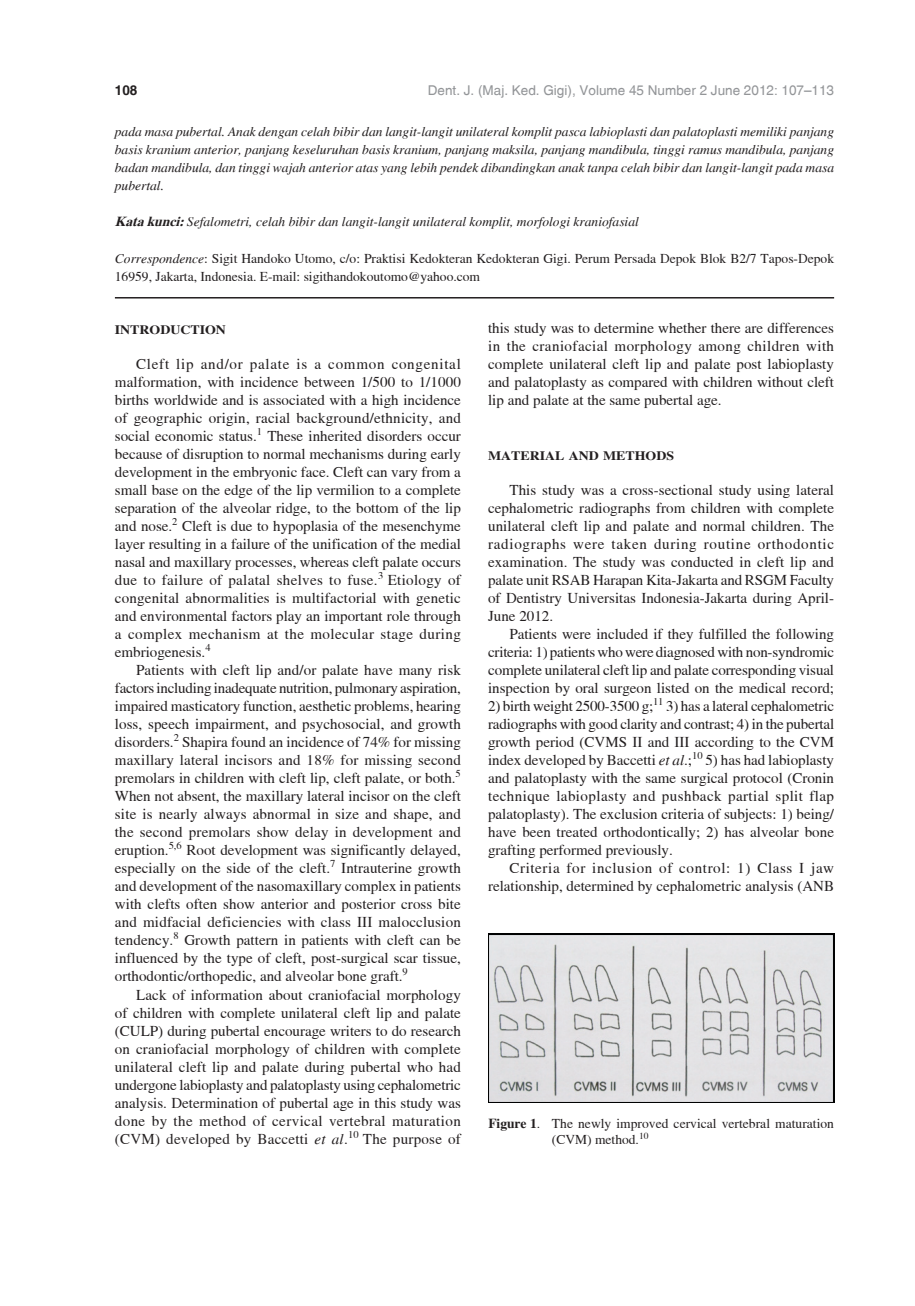
<style>
.page{position:relative;width:915px;height:1306px;background:#fff}
.page>*{position:absolute;margin:0;border:0;box-sizing:border-box;transform-origin:0 0}
.t1{font:15px/18px "Tribune";color:#231f20;text-align:justify}
.t2{font:italic 13.5px/18px "Tribune";color:#231f20;text-align:justify}
.t3{font:13.5px/18px "Tribune";color:#231f20}
.t4{font:13.5px "New Zurica";color:#939598}
.t5{font:700 13.5px "New Zurica";color:#231f20}
.t6{font:700 12.6px "Tribune";color:#231f20;scale:1.1 1}
.s1{font-weight:700}
.s2{font-style:italic}
</style>
<div class="page">
<hr style="left:115px;top:297px;width:718px;height:1px;background:#231f20">
<img style="left:488px;top:933px;width:345px;height:169px">
<p class="t5" style="left:115px;top:81px;width:24px">108</p>
<p class="t4" style="left:427px;top:82px;width:407px">Dent. J. (Maj. Ked. Gigi), Volume 45 Number 2 June 2012: 107–113</p>
<p class="t2" style="left:115px;top:123px;width:720px">pada masa pubertal. Anak dengan celah bibir dan langit-langit unilateral komplit pasca labioplasti dan palatoplasti memiliki panjang basis kranium anterior, panjang keseluruhan basis kranium, panjang maksila, panjang mandibula, tinggi ramus mandibula, panjang badan mandibula, dan tinggi wajah anterior atas yang lebih pendek dibandingkan anak tanpa celah bibir dan langit-langit pada masa pubertal.</p>
<p class="t2" style="left:115px;top:213px;width:525px"><span class="s1">Katakunci:</span>Sefalometri, celah bibir dan langit-langit unilateral komplit, morfologi kraniofasial</p>
<p class="t3" style="left:115px;top:249px;width:720px"><span class="s2">Correspondence</span>: Sigit Handoko Utomo, c/o: Praktisi Kedokteran Kedokteran Gigi. Perum Persada Depok Blok B2/7 Tapos-Depok<br>16959, Jakarta, Indonesia. E-mail: sigithandokoutomo@yahoo.com</p>
<p class="t6" style="left:115px;top:322px;width:102px">INTRODUCTION</p>
<p class="t1" style="left:115px;top:355px;width:347px;text-indent:21px">Cleft lip and/or palate is a common congenital malformation, with incidence between 1/500 to 1/1000 births worldwide and is associated with a high incidence of geographic origin, racial background/ethnicity, and social economic status.<sup>1</sup> These inherited disorders occur because of disruption to normal mechanisms during early development in the embryonic face. Cleft can vary from a small base on the edge of the lip vermilion to a complete separation of the alveolar ridge, to the bottom of the lip and nose.<sup>2</sup> Cleft is due to hypoplasia of the mesenchyme layer resulting in a failure of the unification of the medial nasal and maxillary processes, whereas cleft palate occurs due to failure of palatal shelves to fuse.<sup>3</sup> Etiology of congenital abnormalities is multifactorial with genetic and environmental factors play an important role through a complex mechanism at the molecular stage during embriogenesis.<sup>4</sup></p>
<p class="t1" style="left:115px;top:661px;width:347px;text-indent:21px">Patients with cleft lip and/or palate have many risk factors including inadequate nutrition, pulmonary aspiration, impaired masticatory function, aesthetic problems, hearing loss, speech impairment, and psychosocial, and growth disorders.<sup>2</sup> Shapira found an incidence of 74% for missing maxillary lateral incisors and 18% for missing second premolars in children with cleft lip, cleft palate, or both.<sup>5<br></sup>When not absent, the maxillary lateral incisor on the cleft site is nearly always abnormal in size and shape, and the second premolars show delay in development and eruption.<sup>5,6</sup> Root development was significantly delayed, especially on the side of the cleft.<sup>7</sup> Intrauterine growth and development of the nasomaxillary complex in patients with clefts often show anterior and posterior cross bite and midfacial deficiencies with class III malocclusion tendency.<sup>8</sup> Growth pattern in patients with cleft can be influenced by the type of cleft, post-surgical scar tissue, orthodontic/orthopedic, and alveolar bone graft.<sup>9</sup></p>
<p class="t1" style="left:115px;top:985px;width:347px;text-indent:21px">Lack of information about craniofacial morphology of children with complete unilateral cleft lip and palate (CULP) during pubertal encourage writers to do research on craniofacial morphology of children with complete unilateral cleft lip and palate during pubertal who had undergone labioplasty and palatoplasty using cephalometric analysis. Determination of pubertal age in this study was done by the method of cervical vertebral maturation (CVM) developed by Baccetti <span class="s2">et al</span>.<sup>10</sup> The purpose of</p>
<p class="t1" style="left:488px;top:319px;width:347px">this study was to determine whether there are differences in the craniofacial morphology among children with complete unilateral cleft lip and palate post labioplasty and palatoplasty as compared with children without cleft lip and palate at the same pubertal age.</p>
<p class="t6" style="left:488px;top:448px;width:170px">MATERIAL AND METHODS</p>
<p class="t1" style="left:488px;top:480px;width:347px;text-indent:21px">This study was a cross-sectional study using lateral cephalometric radiographs from children with complete unilateral cleft lip and palate and normal children. The radiographs were taken during routine orthodontic examination. The study was conducted in cleft lip and palate unit RSAB Harapan Kita-Jakarta and RSGM Faculty of Dentistry Universitas Indonesia-Jakarta during April-June 2012.</p>
<p class="t1" style="left:488px;top:624px;width:347px;text-indent:21px">Patients were included if they fulfilled the following criteria: 1) patients who were diagnosed with non-syndromic complete unilateral cleft lip and palate corresponding visual inspection by oral surgeon listed on the medical record;</p>
<p class="t1" style="left:488px;top:696px;width:347px">2) birth weight 2500-3500 g;<sup>11</sup> 3) has a lateral cephalometric radiographs with good clarity and contrast; 4) in the pubertal growth period (CVMS II and III according to the CVM index developed by Baccetti <span class="s2">et al</span>.;<sup>10</sup> 5) has had labioplasty and palatoplasty with the same surgical protocol (Cronin technique labioplasty and pushback partial split flap palatoplasty). The exclusion criteria of subjects: 1) being/ have been treated orthodontically; 2) has alveolar bone grafting performed previously.</p>
<p class="t1" style="left:488px;top:858px;width:347px;text-align:right">Criteria for inclusion of control: 1) Class I jaw relationship, determined by cephalometric analysis (ANB</p>
<p class="t3" style="left:551px;top:1115px;width:283px;line-height:16.2px;text-indent:-64px"><span class="s1">Figure 1</span>. The newly improved cervical vertebral maturation (CVM) method.<sup>10</sup></p>
</div>
